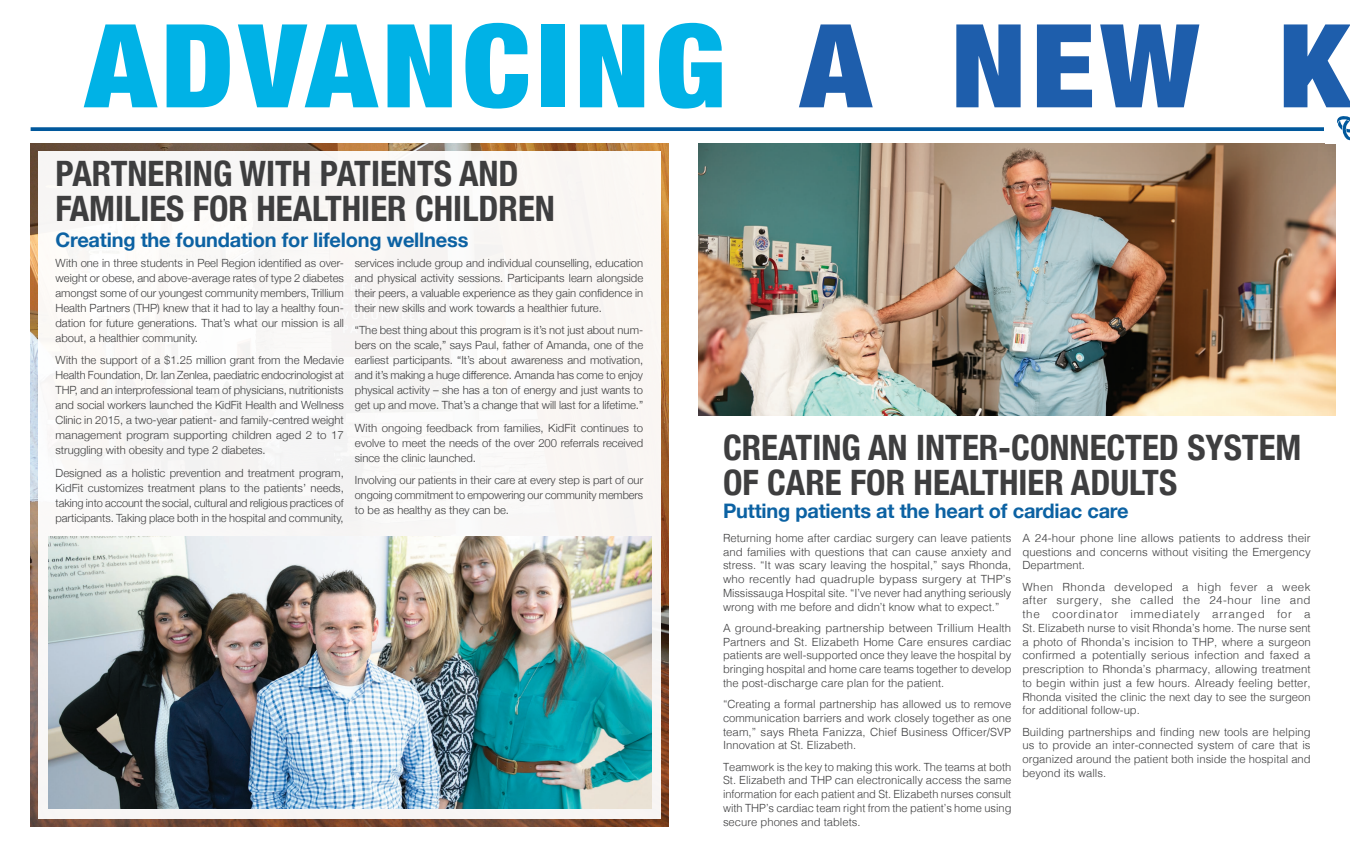
<style>
.page{position:relative;width:1350px;height:855px;background:#fff}
.page>*{position:absolute;margin:0;border:0;box-sizing:border-box;transform-origin:0 0}
.t1{font:900 condensed 116px "Helvetica Neue";letter-spacing:.04em;color:#00b2e6;scale:1.1 1}
.t2{font:700 condensed 35px/35px "Helvetica Neue";color:#3e3e3f}
.t3{font:700 20px "Helvetica Neue";letter-spacing:-.01em;color:#0c62a3}
.t4{font:300 11.25px/15px "Helvetica Neue";color:#3e3e3f;text-align:justify}
.t5{font:300 11.25px/13.8px "Helvetica";color:#3e3e3f;text-align:justify}
.s1{color:#1e5eac}
</style>
<div class="page">
<img style="left:31px;top:144px;width:637px;height:682px">
<div style="left:38px;top:151px;width:623px;height:668px;background:#f9f7f5"></div>
<img style="left:698px;top:144px;width:638px;height:271px">
<img style="left:48px;top:537px;width:603px;height:271px">
<svg style="left:31px;top:127px;width:1293px;height:4px;background:#1162a2"></svg>
<svg style="left:1337px;top:116px;width:13px;height:24px"></svg>
<p class="t1" style="left:85px;top:-29px;width:1151px">ADVANCING <span class="s1">A NEW K</span></p>
<p class="t2" style="left:56px;top:154px;width:501px">PARTNERING WITH PATIENTS AND<br>FAMILIES FOR HEALTHIER CHILDREN</p>
<p class="t3" style="left:56px;top:224px;width:414px">Creating the foundation for lifelong wellness</p>
<p class="t4" style="left:56px;top:255px;width:290px">With one in three students in Peel Region identified as over&shy;weight or obese, and above-average rates of type 2 diabetes amongst some of our youngest community members, Trillium Health Partners (THP) knew that it had to lay a healthy foun&shy;dation for future generations. That’s what our mission is all about, a healthier community.</p>
<p class="t4" style="left:56px;top:352px;width:290px">With the support of a $1.25 million grant from the Medavie Health Foundation, Dr. Ian Zenlea, paediatric endocrinologist at THP, and an interprofessional team of physicians, nutritionists and social workers launched the KidFit Health and Wellness Clinic in 2015, a two-year patient- and family-centred weight management program supporting children aged 2 to 17 struggling with obesity and type 2 diabetes.</p>
<p class="t4" style="left:56px;top:465px;width:290px">Designed as a holistic prevention and treatment program, KidFit customizes treatment plans to the patients’ needs, taking into account the social, cultural and religious practices of participants. Taking place both in the hospital and community,</p>
<p class="t4" style="left:355px;top:255px;width:290px">services include group and individual counselling, education and physical activity sessions. Participants learn alongside their peers, a valuable experience as they gain confidence in their new skills and work towards a healthier future.</p>
<p class="t4" style="left:355px;top:322px;width:290px">“The best thing about this program is it’s not just about num&shy;bers on the scale,” says Paul, father of Amanda, one of the earliest participants. “It’s about awareness and motivation, and it’s making a huge difference. Amanda has come to enjoy physical activity – she has a ton of energy and just wants to get up and move. That’s a change that will last for a lifetime.”</p>
<p class="t4" style="left:355px;top:420px;width:290px">With ongoing feedback from families, KidFit continues to evolve to meet the needs of the over 200 referrals received since the clinic launched.</p>
<p class="t4" style="left:355px;top:472px;width:290px">Involving our patients in their care at every step is part of our ongoing commitment to empowering our community members to be as healthy as they can be.</p>
<p class="t2" style="left:723px;top:427px;width:580px">CREATING AN INTER-CONNECTED SYSTEM<br>OF CARE FOR HEALTHIER ADULTS</p>
<p class="t3" style="left:723px;top:495px;width:407px">Putting patients at the heart of cardiac care</p>
<p class="t5" style="left:723px;top:530px;width:290px">Returning home after cardiac surgery can leave patients and families with questions that can cause anxiety and stress. “It was scary leaving the hospital,” says Rhonda, who recently had quadruple bypass surgery at THP’s Mississauga Hospital site. “I’ve never had anything seriously wrong with me before and didn’t know what to expect.”</p>
<p class="t5" style="left:723px;top:620px;width:290px">A ground-breaking partnership between Trillium Health Partners and St. Elizabeth Home Care ensures cardiac patients are well-supported once they leave the hospital by bringing hospital and home care teams together to develop the post-discharge care plan for the patient.</p>
<p class="t5" style="left:723px;top:696px;width:290px">“Creating a formal partnership has allowed us to remove communication barriers and work closely together as one team,” says Rheta Fanizza, Chief Business Officer/SVP Innovation at St. Elizabeth.</p>
<p class="t5" style="left:723px;top:759px;width:290px">Teamwork is the key to making this work. The teams at both St. Elizabeth and THP can electronically access the same information for each patient and St. Elizabeth nurses consult with THP’s cardiac team right from the patient’s home using secure phones and tablets.</p>
<p class="t5" style="left:1022px;top:530px;width:290px">A 24-hour phone line allows patients to address their questions and concerns without visiting the Emergency Department.</p>
<p class="t5" style="left:1022px;top:579px;width:290px">When Rhonda developed a high fever a week after surgery, she called the 24-hour line and the coordinator immediately arranged for a St. Elizabeth nurse to visit Rhonda’s home. The nurse sent a photo of Rhonda’s incision to THP, where a surgeon confirmed a potentially serious infection and faxed a prescription to Rhonda’s pharmacy, allowing treatment to begin within just a few hours. Already feeling better, Rhonda visited the clinic the next day to see the surgeon for additional follow-up.</p>
<p class="t5" style="left:1022px;top:724px;width:290px">Building partnerships and finding new tools are helping us to provide an inter-connected system of care that is organized around the patient both inside the hospital and beyond its walls.</p>
</div>
